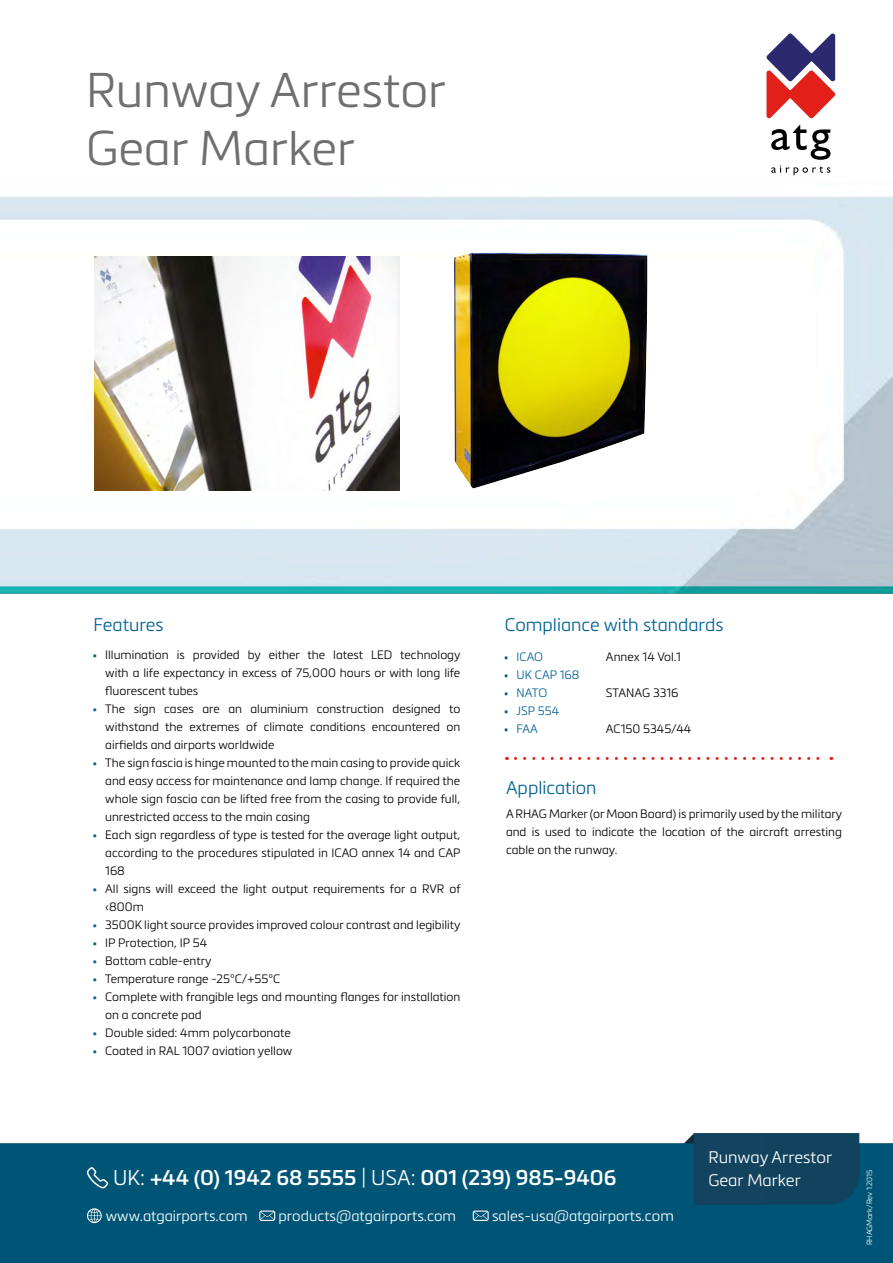
<style>
.page{position:relative;width:893px;height:1263px;background:#fff}
.page>*{position:absolute;margin:0;border:0;box-sizing:border-box;transform-origin:0 0}
.t1{font:300 48px/57.6px "Metronic Pro";color:#6f6f6e}
.t2{font:600 21px "Metronic Pro";color:#fff}
.t3{font:300 18px "Metronic Pro";color:#006294}
.t4{font:300 16.5px/22.5px "Metronic Pro";color:#fff}
.t5{font:300 14.55px "Metronic Pro";color:#fff}
.t6{font:300 12px/18px "Metronic Pro";color:#000;text-align:justify}
.t7{font:300 12px "Metronic Pro";color:#006294}
.t8{font:300 7.5px "Metronic Pro";color:#fff}
.s1{color:#006294}
.s2{font-weight:300}
</style>
<div class="page">
<img style="left:0;top:35px;width:893px;height:725px">
<img style="left:0;top:1133px;width:893px;height:130px">
<svg style="left:766px;top:33px;width:69px;height:85px"></svg>
<svg style="left:771px;top:125px;width:59px;height:50px"></svg>
<svg style="left:87px;top:1208px;width:15px;height:15px"></svg>
<svg style="left:259px;top:1210px;width:16px;height:11px"></svg>
<svg style="left:473px;top:1210px;width:16px;height:11px"></svg>
<svg style="left:87px;top:1167px;width:21px;height:21px"></svg>
<svg style="left:515px;top:757px;width:317px;height:3px"></svg>
<img style="left:454px;top:253px;width:41px;height:228px">
<img style="left:95px;top:256px;width:305px;height:234px">
<p class="t1" style="left:86px;top:60px;width:361px">Runway Arrestor<br>Gear Marker</p>
<p class="t3" style="left:94px;top:613px;width:72px">Features</p>
<p class="t6" style="left:105px;top:645px;width:357px;text-indent:-13px"><span class="s1">•</span> Illumination is provided by either the latest LED technology with a life expectancy in excess of 75,000 hours or with long life fluorescent tubes</p>
<p class="t6" style="left:105px;top:699px;width:357px;text-indent:-13px"><span class="s1">•</span> The sign cases are an aluminium construction designed to withstand the extremes of climate conditions encountered on airfields and airports worldwide</p>
<p class="t6" style="left:105px;top:753px;width:357px;text-indent:-13px"><span class="s1">•</span> The sign fascia is hinge mounted to the main casing to provide quick and easy access for maintenance and lamp change. If required the whole sign fascia can be lifted free from the casing to provide full, unrestricted access to the main casing</p>
<p class="t6" style="left:105px;top:825px;width:357px;text-indent:-13px"><span class="s1">•</span> Each sign regardless of type is tested for the average light output, according to the procedures stipulated in ICAO annex 14 and CAP 168</p>
<p class="t6" style="left:105px;top:879px;width:357px;text-indent:-13px"><span class="s1">•</span> All signs will exceed the light output requirements for a RVR of ‹800m</p>
<p class="t6" style="left:92px;top:915px;width:370px"><span class="s1">•</span> 3500K light source provides improved colour contrast and legibility</p>
<p class="t6" style="left:92px;top:933px;width:116px"><span class="s1">•</span> IP Protection, IP 54</p>
<p class="t6" style="left:92px;top:951px;width:121px"><span class="s1">•</span> Bottom cable-entry</p>
<p class="t6" style="left:92px;top:969px;width:189px"><span class="s1">•</span> Temperature range -25°C/+55°C</p>
<p class="t6" style="left:105px;top:987px;width:357px;text-indent:-13px"><span class="s1">•</span> Complete with frangible legs and mounting flanges for installation on a concrete pad</p>
<p class="t6" style="left:92px;top:1023px;width:200px"><span class="s1">•</span> Double sided: 4mm polycarbonate</p>
<p class="t6" style="left:92px;top:1041px;width:201px"><span class="s1">•</span> Coated in RAL 1007 aviation yellow</p>
<p class="t3" style="left:505px;top:613px;width:220px">Compliance with standards</p>
<p class="t7" style="left:504px;top:648px;width:41px">• ICAO</p>
<p class="t6" style="left:606px;top:647px;width:76px">Annex 14 Vol.1</p>
<p class="t7" style="left:504px;top:666px;width:77px">• UK CAP 168</p>
<p class="t7" style="left:504px;top:684px;width:45px">• NATO</p>
<p class="t6" style="left:606px;top:683px;width:74px">STANAG 3316</p>
<p class="t7" style="left:504px;top:702px;width:57px">• JSP 554</p>
<p class="t7" style="left:504px;top:720px;width:36px">• FAA</p>
<p class="t6" style="left:606px;top:719px;width:87px">AC150 5345/44</p>
<p class="t3" style="left:506px;top:775px;width:92px">Application</p>
<p class="t6" style="left:506px;top:805px;width:338px">A RHAG Marker (or Moon Board) is primarily used by the military and is used to indicate the location of the aircraft arresting cable on the runway.</p>
<p class="t2" style="left:113px;top:1165px;width:505px"><span class="s2">UK:</span> +44 (0) 1942 68 5555 <span class="s2">| USA:</span> 001 (239) 985-9406</p>
<p class="t5" style="left:106px;top:1206px;width:143px">www.atgairports.com</p>
<p class="t5" style="left:279px;top:1206px;width:179px">products@atgairports.com</p>
<p class="t5" style="left:492px;top:1206px;width:183px">sales-usa@atgairports.com</p>
<p class="t4" style="left:708px;top:1145px;width:125px">Runway Arrestor<br>Gear Marker</p>
<p class="t8" style="left:864px;top:1245px;width:77px;rotate:-90deg">RHAGMark/Rev 1 2015</p>
</div>
